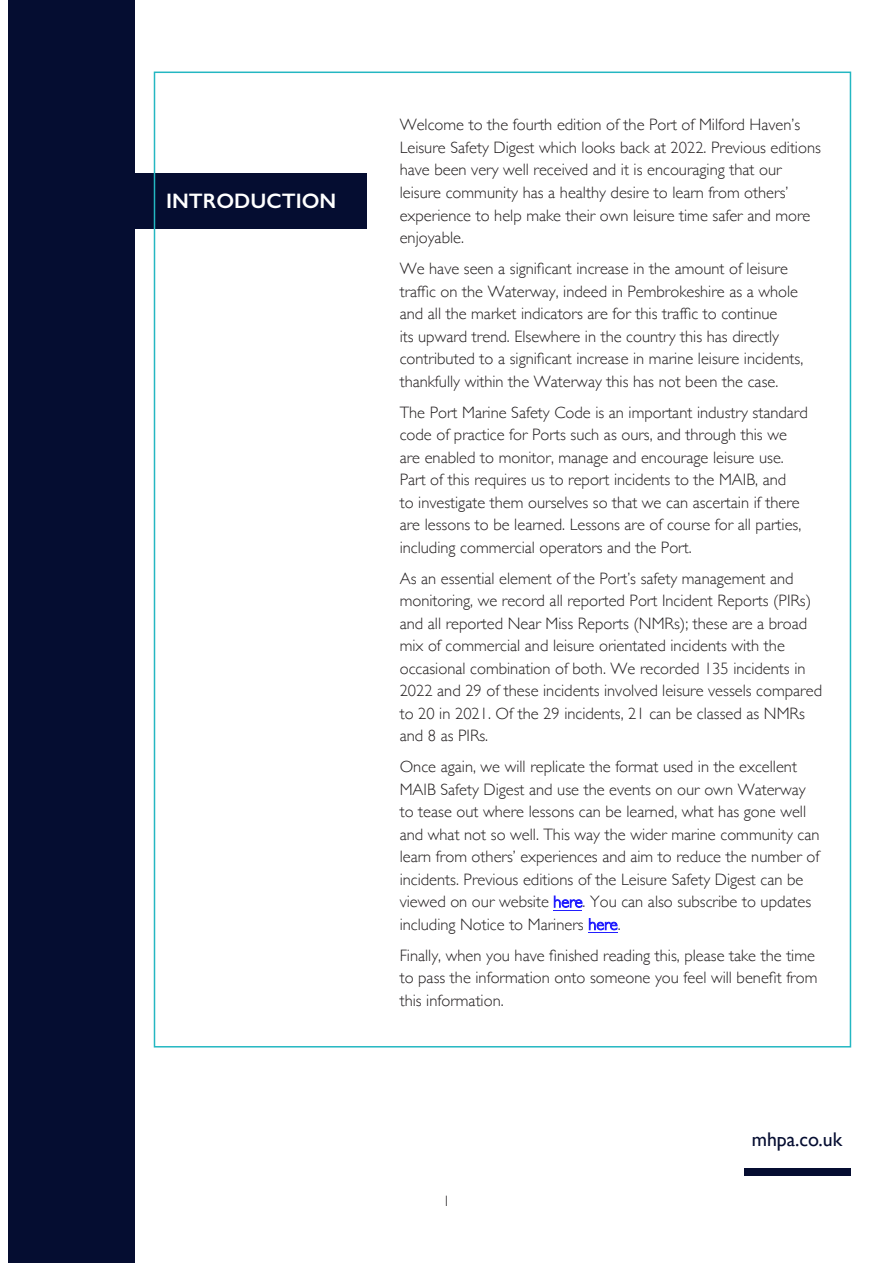
<style>
.page{position:relative;width:893px;height:1263px;background:#fff}
.page>*{position:absolute;margin:0;border:0;box-sizing:border-box;transform-origin:0 0}
.t1{font:600 21px "Gill Sans";color:#fff}
.t2{font:19.8px "Gill Sans";color:#050d31}
.t3{font:300 16.5px/22.5px "Gill Sans";color:#231f20}
.t4{font:300 15px "Gill Sans";color:#231f20}
.s1{color:#221eff}
</style>
<div class="page">
<hr style="left:588px;top:932px;width:30px;height:1px;background:#221eff">
<svg style="left:554px;top:910px;width:28px;height:1px"></svg>
<div style="left:9px;top:0;width:126px;height:1263px;background:#050d31"></div>
<div style="left:135px;top:173px;width:232px;height:55px;background:#050d31"></div>
<div style="left:744px;top:1168px;width:106px;height:8px;background:#050d31"></div>
<p class="t1" style="left:166px;top:188px;width:172px">INTRODUCTION</p>
<p class="t3" style="left:400px;top:113px;width:423px">Welcome to the fourth edition of the Port of Milford Haven’s Leisure Safety Digest which looks back at 2022. Previous editions have been very well received and it is encouraging that our leisure community has a healthy desire to learn from others’ experience to help make their own leisure time safer and more enjoyable.</p>
<p class="t3" style="left:400px;top:257px;width:405px">We have seen a significant increase in the amount of leisure traffic on the Waterway, indeed in Pembrokeshire as a whole and all the market indicators are for this traffic to continue<br>its upward trend. Elsewhere in the country this has directly contributed to a significant increase in marine leisure incidents, thankfully within the Waterway this has not been the case.</p>
<p class="t3" style="left:400px;top:400px;width:410px">The Port Marine Safety Code is an important industry standard code of practice for Ports such as ours, and through this we are enabled to monitor, manage and encourage leisure use.<br>Part of this requires us to report incidents to the MAIB, and<br>to investigate them ourselves so that we can ascertain if there are lessons to be learned. Lessons are of course for all parties, including commercial operators and the Port.</p>
<p class="t3" style="left:400px;top:566px;width:424px">As an essential element of the Port’s safety management and monitoring, we record all reported Port Incident Reports (PIRs) and all reported Near Miss Reports (NMRs); these are a broad mix of commercial and leisure orientated incidents with the occasional combination of both. We recorded 135 incidents in 2022 and 29 of these incidents involved leisure vessels compared to 20 in 2021. Of the 29 incidents, 21 can be classed as NMRs and 8 as PIRs.</p>
<p class="t3" style="left:400px;top:755px;width:421px">Once again, we will replicate the format used in the excellent MAIB Safety Digest and use the events on our own Waterway to tease out where lessons can be learned, what has gone well and what not so well. This way the wider marine community can learn from others’ experiences and aim to reduce the number of incidents. Previous editions of the Leisure Safety Digest can be viewed on our website <span class="s1">here</span>. You can also subscribe to updates including Notice to Mariners <span class="s1">here</span>.</p>
<p class="t3" style="left:400px;top:943px;width:419px">Finally, when you have finished reading this, please take the time to pass the information onto someone you feel will benefit from this information.</p>
<p class="t4" style="left:443px;top:1189px;width:9px">1</p>
<p class="t2" style="left:752px;top:1128px;width:92px">mhpa.co.uk</p>
</div>
